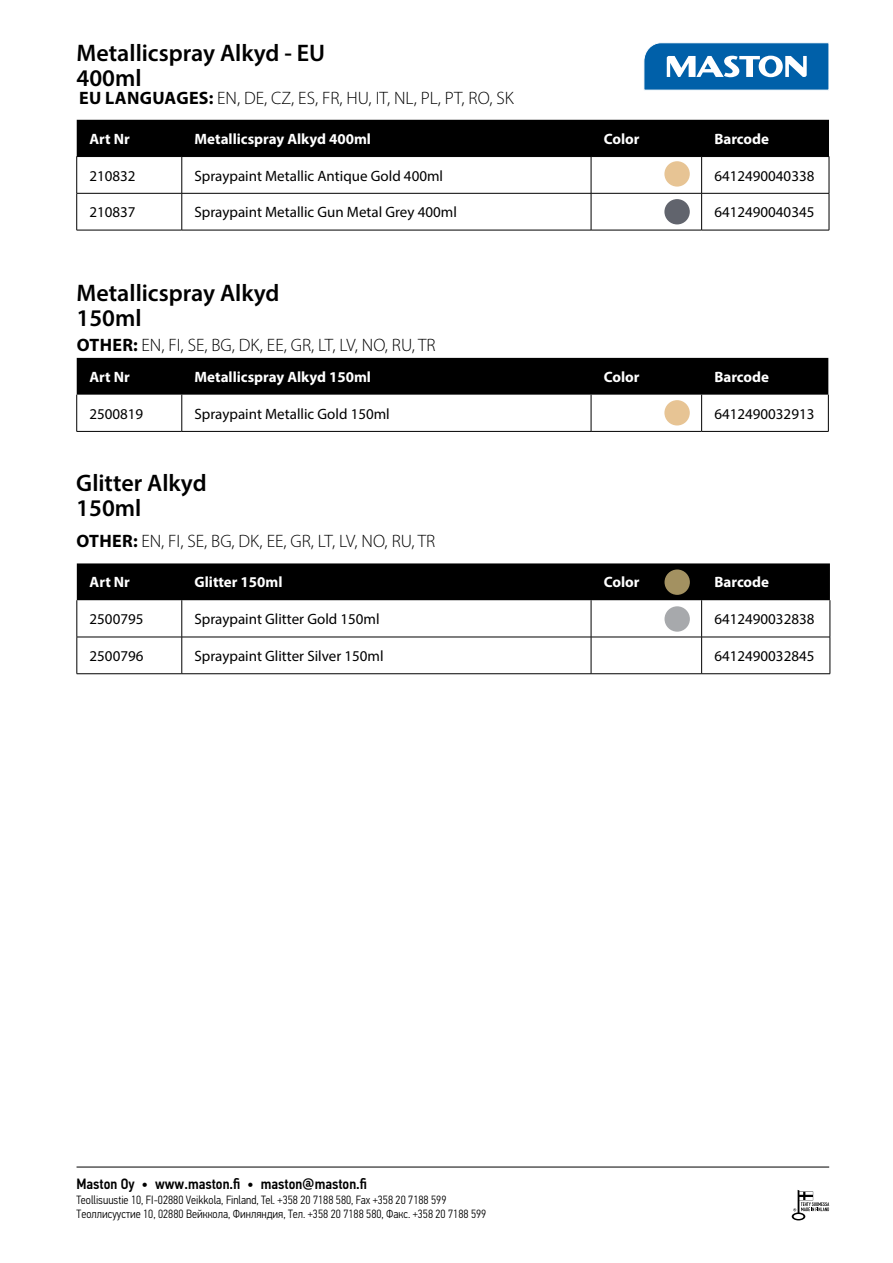
<style>
.page{position:relative;width:893px;height:1263px;background:#fff}
.page>*{position:absolute;margin:0;border:0;box-sizing:border-box;transform-origin:0 0}
.t1{font:600 24px/25.5px "Myriad Pro";color:#000}
.t2{font:300 18px "Myriad Pro";color:#000}
.t3{font:15px "Myriad Pro";color:#000}
.t4{font:700 15px "Myriad Pro";color:#fff}
.t5{font:500 15px "PF Din Text Cond Pro";color:#000}
.t6{font:300 12px/14.4px "PF Din Text Cond Pro";color:#000}
.s1{font-weight:700}
</style>
<div class="page">
<hr style="left:77px;top:1167px;width:752px;height:1px;background:#000">
<svg style="left:644px;top:42px;width:185px;height:49px"></svg>
<svg style="left:792px;top:1190px;width:37px;height:30px"></svg>
<div style="left:77px;top:120px;width:752px;height:36px;background:#000"></div>
<hr style="left:77px;top:156px;width:105px;height:1px;background:#000">
<hr style="left:76px;top:157px;width:1px;height:36px;background:#000">
<hr style="left:182px;top:156px;width:409px;height:1px;background:#000">
<hr style="left:182px;top:157px;width:1px;height:36px;background:#000">
<hr style="left:591px;top:156px;width:111px;height:1px;background:#000">
<hr style="left:591px;top:157px;width:1px;height:36px;background:#000">
<hr style="left:702px;top:156px;width:127px;height:1px;background:#000">
<hr style="left:701px;top:157px;width:1px;height:36px;background:#000">
<hr style="left:829px;top:157px;width:1px;height:36px;background:#000">
<hr style="left:77px;top:193px;width:105px;height:1px;background:#000">
<hr style="left:76px;top:193px;width:1px;height:37px;background:#000">
<hr style="left:182px;top:193px;width:409px;height:1px;background:#000">
<hr style="left:182px;top:193px;width:1px;height:37px;background:#000">
<hr style="left:591px;top:193px;width:111px;height:1px;background:#000">
<hr style="left:591px;top:193px;width:1px;height:37px;background:#000">
<hr style="left:702px;top:193px;width:127px;height:1px;background:#000">
<hr style="left:701px;top:193px;width:1px;height:37px;background:#000">
<hr style="left:829px;top:193px;width:1px;height:37px;background:#000">
<hr style="left:77px;top:230px;width:105px;height:1px;background:#000">
<hr style="left:182px;top:230px;width:409px;height:1px;background:#000">
<hr style="left:591px;top:230px;width:111px;height:1px;background:#000">
<hr style="left:702px;top:230px;width:127px;height:1px;background:#000">
<div style="left:664px;top:161px;width:26px;height:26px;background:#e7c494;border-radius:50%"></div>
<div style="left:664px;top:199px;width:26px;height:25px;background:#61646d;border-radius:50%"></div>
<div style="left:77px;top:358px;width:751px;height:37px;background:#000"></div>
<hr style="left:76px;top:395px;width:1px;height:36px;background:#000">
<hr style="left:182px;top:395px;width:1px;height:36px;background:#000">
<hr style="left:591px;top:395px;width:1px;height:36px;background:#000">
<hr style="left:701px;top:395px;width:1px;height:36px;background:#000">
<hr style="left:828px;top:395px;width:1px;height:36px;background:#000">
<hr style="left:77px;top:431px;width:105px;height:1px;background:#000">
<hr style="left:182px;top:431px;width:409px;height:1px;background:#000">
<hr style="left:591px;top:431px;width:111px;height:1px;background:#000">
<hr style="left:702px;top:431px;width:126px;height:1px;background:#000">
<div style="left:664px;top:400px;width:26px;height:25px;background:#e7c494;border-radius:50%"></div>
<div style="left:77px;top:563px;width:753px;height:37px;background:#000"></div>
<hr style="left:77px;top:600px;width:1px;height:37px;background:#000">
<hr style="left:182px;top:600px;width:1px;height:37px;background:#000">
<hr style="left:591px;top:600px;width:1px;height:37px;background:#000">
<hr style="left:701px;top:600px;width:1px;height:37px;background:#000">
<hr style="left:830px;top:600px;width:1px;height:37px;background:#000">
<hr style="left:77px;top:637px;width:105px;height:1px;background:#000">
<hr style="left:77px;top:637px;width:1px;height:36px;background:#000">
<hr style="left:182px;top:637px;width:409px;height:1px;background:#000">
<hr style="left:182px;top:637px;width:1px;height:36px;background:#000">
<hr style="left:591px;top:637px;width:111px;height:1px;background:#000">
<hr style="left:591px;top:637px;width:1px;height:36px;background:#000">
<hr style="left:702px;top:637px;width:128px;height:1px;background:#000">
<hr style="left:701px;top:637px;width:1px;height:36px;background:#000">
<hr style="left:830px;top:637px;width:1px;height:36px;background:#000">
<hr style="left:77px;top:673px;width:105px;height:1px;background:#000">
<hr style="left:182px;top:673px;width:409px;height:1px;background:#000">
<hr style="left:591px;top:673px;width:111px;height:1px;background:#000">
<hr style="left:702px;top:673px;width:128px;height:1px;background:#000">
<div style="left:664px;top:569px;width:26px;height:26px;background:#a39161;border-radius:50%"></div>
<div style="left:664px;top:606px;width:26px;height:26px;background:#a7a9ac;border-radius:50%"></div>
<h1 class="t1" style="left:77px;top:39px;width:250px">Metallicspray Alkyd - EU<br>400ml</h1>
<p class="t2" style="left:79px;top:87px;width:436px"><span class="s1">EU LANGUAGES:</span> EN, DE, CZ, ES, FR, HU, IT, NL, PL, PT, RO, SK</p>
<p class="t4" style="left:89px;top:129px;width:42px">Art Nr</p>
<p class="t4" style="left:195px;top:129px;width:178px">Metallicspray Alkyd 400ml</p>
<p class="t4" style="left:604px;top:129px;width:37px">Color</p>
<p class="t4" style="left:714px;top:129px;width:56px">Barcode</p>
<p class="t3" style="left:89px;top:166px;width:48px">210832</p>
<p class="t3" style="left:195px;top:166px;width:250px">Spraypaint Metallic Antique Gold 400ml</p>
<p class="t3" style="left:714px;top:166px;width:102px">6412490040338</p>
<p class="t3" style="left:89px;top:203px;width:48px">210837</p>
<p class="t3" style="left:195px;top:203px;width:264px">Spraypaint Metallic Gun Metal Grey 400ml</p>
<p class="t3" style="left:714px;top:203px;width:102px">6412490040345</p>
<h1 class="t1" style="left:77px;top:279px;width:204px">Metallicspray Alkyd<br>150ml</h1>
<p class="t2" style="left:77px;top:335px;width:360px"><span class="s1">OTHER:</span> EN, FI, SE, BG, DK, EE, GR, LT, LV, NO, RU, TR</p>
<p class="t4" style="left:89px;top:367px;width:42px">Art Nr</p>
<p class="t4" style="left:195px;top:367px;width:178px">Metallicspray Alkyd 150ml</p>
<p class="t4" style="left:604px;top:367px;width:37px">Color</p>
<p class="t4" style="left:714px;top:367px;width:56px">Barcode</p>
<p class="t3" style="left:89px;top:404px;width:55px">2500819</p>
<p class="t3" style="left:195px;top:404px;width:197px">Spraypaint Metallic Gold 150ml</p>
<p class="t3" style="left:714px;top:404px;width:102px">6412490032913</p>
<h1 class="t1" style="left:76px;top:469px;width:132px">Glitter Alkyd<br>150ml</h1>
<p class="t2" style="left:76px;top:530px;width:360px"><span class="s1">OTHER:</span> EN, FI, SE, BG, DK, EE, GR, LT, LV, NO, RU, TR</p>
<p class="t4" style="left:90px;top:573px;width:42px">Art Nr</p>
<p class="t4" style="left:195px;top:573px;width:90px">Glitter 150ml</p>
<p class="t4" style="left:604px;top:573px;width:37px">Color</p>
<p class="t4" style="left:714px;top:573px;width:56px">Barcode</p>
<p class="t3" style="left:90px;top:610px;width:55px">2500795</p>
<p class="t3" style="left:195px;top:610px;width:187px">Spraypaint Glitter Gold 150ml</p>
<p class="t3" style="left:714px;top:610px;width:102px">6412490032838</p>
<p class="t3" style="left:90px;top:647px;width:55px">2500796</p>
<p class="t3" style="left:195px;top:647px;width:191px">Spraypaint Glitter Silver 150ml</p>
<p class="t3" style="left:714px;top:647px;width:102px">6412490032845</p>
<p class="t5" style="left:77px;top:1175px;width:292px">Maston Oy • www.maston.fi • maston@maston.fi</p>
<p class="t6" style="left:77px;top:1192px;width:411px">Teollisuustie 10, FI-02880 Veikkola, Finland, Tel. +358 20 7188 580, Fax +358 20 7188 599<br>Tеоллисуустие 10, 02880 Вейккола, Финляндия, Тел. +358 20 7188 580, Факс. +358 20 7188 599</p>
</div>
